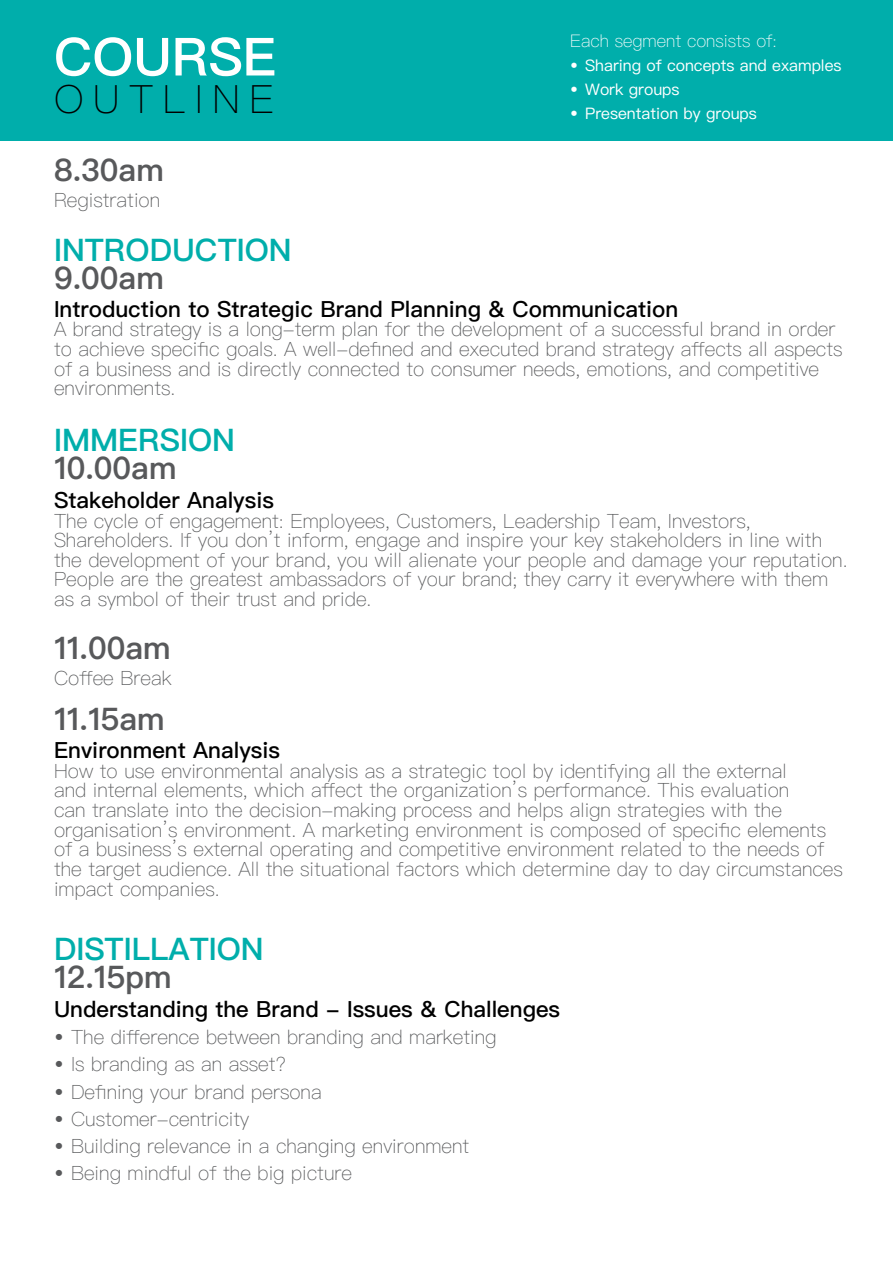
<style>
.page{position:relative;width:893px;height:1263px;background:#fff}
.page>*{position:absolute;margin:0;border:0;box-sizing:border-box;transform-origin:0 0}
.t1{font:600 52.65px "Ping Fang SC";color:#fff}
.t2{font:100 39px "Ping Fang SC";letter-spacing:.24em;color:#000}
.t3{font:600 31.05px "Ping Fang HK";color:#58595b}
.t4{font:600 31.05px "Ping Fang HK";color:#00aeab}
.t5{font:500 22.35px "Ping Fang HK";color:#000}
.t6{font:100 19.65px/19.6px "Ping Fang HK";color:#58595b}
.t7{font:100 17.4px "Ping Fang HK";color:#fff}
.t8{font:15.9px "Ping Fang HK";color:#fff}
</style>
<div class="page">
<div style="left:0;top:0;width:893px;height:140px;background:#00aeab"></div>
<h1 class="t1" style="left:54px;top:24px;width:224px">COURSE</h1>
<h2 class="t2" style="left:54px;top:75px;width:221px">OUTLINE</h2>
<p class="t7" style="left:570px;top:30px;width:208px">Each segment consists of:</p>
<p class="t8" style="left:570px;top:55px;width:273px">• Sharing of concepts and examples</p>
<p class="t8" style="left:570px;top:79px;width:111px">• Work groups</p>
<p class="t8" style="left:570px;top:103px;width:188px">• Presentation by groups</p>
<h3 class="t3" style="left:54px;top:151px;width:111px">8.30am</h3>
<p class="t6" style="left:54px;top:190px;width:108px">Registration</p>
<h3 class="t4" style="left:54px;top:230px;width:239px">INTRODUCTION</h3>
<h3 class="t3" style="left:54px;top:259px;width:111px">9.00am</h3>
<p class="t5" style="left:54px;top:295px;width:626px">Introduction to Strategic Brand Planning &amp; Communication</p>
<p class="t6" style="left:54px;top:319px;width:790px">A brand strategy is a long-term plan for the development of a successful brand in order to achieve specific goals. A well-defined and executed brand strategy affects all aspects of a business and is directly connected to consumer needs, emotions, and competitive environments.</p>
<h3 class="t4" style="left:54px;top:421px;width:182px">IMMERSION</h3>
<h3 class="t3" style="left:54px;top:449px;width:124px">10.00am</h3>
<p class="t5" style="left:54px;top:486px;width:222px">Stakeholder Analysis</p>
<p class="t6" style="left:54px;top:511px;width:795px">The cycle of engagement: Employees, Customers, Leadership Team, Investors, Shareholders. If you don’t inform, engage and inspire your key stakeholders in line with the development of your brand, you will alienate your people and damage your reputation.<br>People are the greatest ambassadors of your brand; they carry it everywhere with them as a symbol of their trust and pride.</p>
<h3 class="t3" style="left:54px;top:629px;width:118px">11.00am</h3>
<p class="t6" style="left:54px;top:668px;width:119px">Coffee Break</p>
<h3 class="t3" style="left:54px;top:699px;width:112px">11.15am</h3>
<p class="t5" style="left:54px;top:736px;width:228px">Environment Analysis</p>
<p class="t6" style="left:54px;top:761px;width:790px">How to use environmental analysis as a strategic tool by identifying all the external<br>and internal elements, which affect the organization’s performance. This evaluation<br>can translate into the decision-making process and helps align strategies with the organisation’s environment. A marketing environment is composed of specific elements of a business’s external operating and competitive environment related to the needs of the target audience. All the situational factors which determine day to day circumstances impact companies.</p>
<h3 class="t4" style="left:54px;top:930px;width:211px">DISTILLATION</h3>
<h3 class="t3" style="left:54px;top:958px;width:119px">12.15pm</h3>
<p class="t5" style="left:54px;top:995px;width:508px">Understanding the Brand - Issues &amp; Challenges</p>
<p class="t6" style="left:54px;top:1027px;width:444px">• The difference between branding and marketing</p>
<p class="t6" style="left:54px;top:1054px;width:233px">• Is branding as an asset?</p>
<p class="t6" style="left:54px;top:1081px;width:269px">• Defining your brand persona</p>
<p class="t6" style="left:54px;top:1109px;width:197px">• Customer-centricity</p>
<p class="t6" style="left:54px;top:1136px;width:417px">• Building relevance in a changing environment</p>
<p class="t6" style="left:54px;top:1163px;width:300px">• Being mindful of the big picture</p>
</div>
